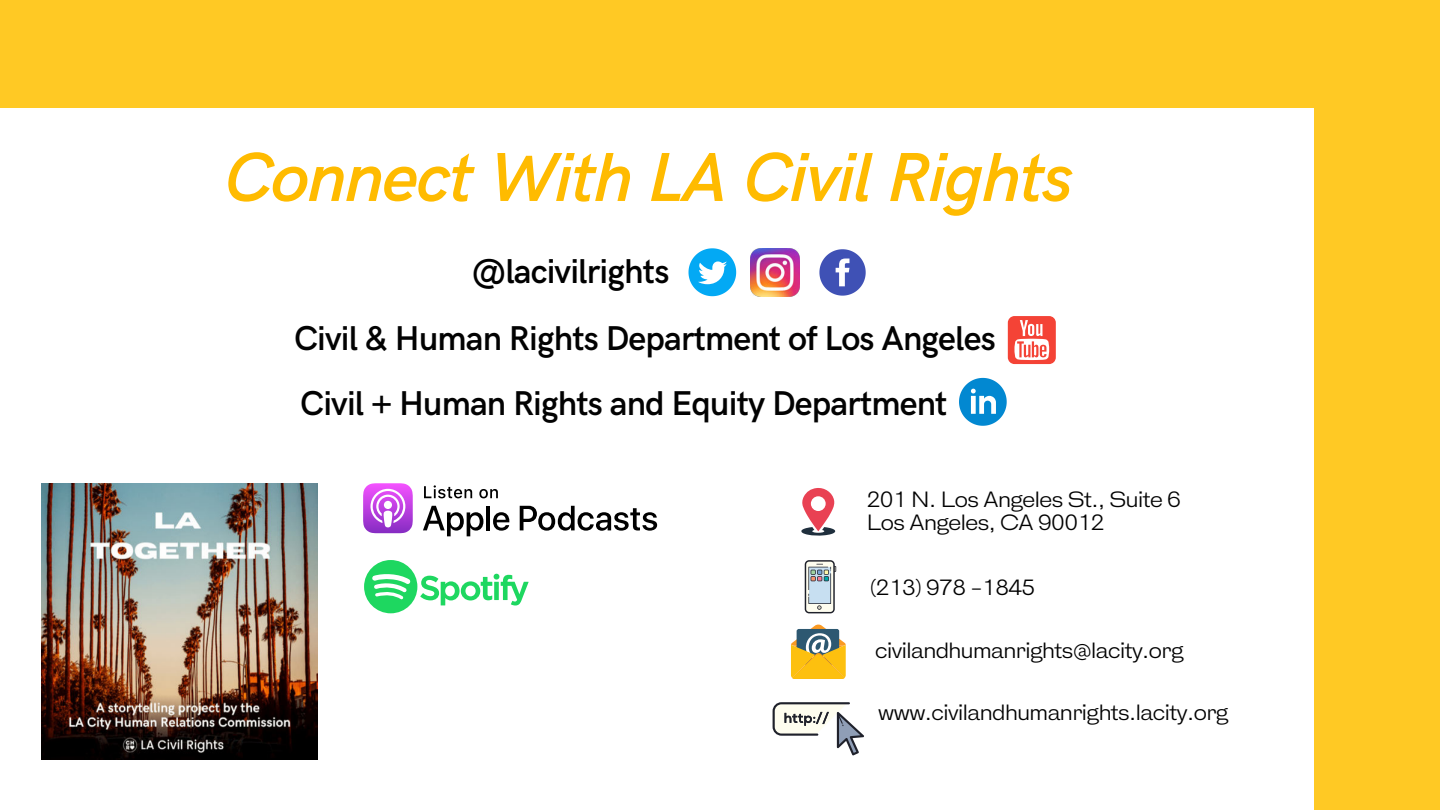
<style>
.page{position:relative;width:1440px;height:810px;background:#ffc924}
.page>*{position:absolute;margin:0;border:0;box-sizing:border-box;transform-origin:0 0}
.t1{font:italic 600 69.5px "HK Grotesk";letter-spacing:-.025em;color:#fb0}
.t2{font:600 34.6px "HK Grotesk";letter-spacing:-.025em;color:#000}
.t3{font:600 34.5px "HK Grotesk";letter-spacing:-.025em;color:#020202}
.t4{font:20.8px/22.5px "HK Gothic";letter-spacing:-.025em;color:#020202}
.t5{font:20.8px "HK Gothic";letter-spacing:-.025em;color:#000}
</style>
<div class="page">
<div style="left:0;top:109px;width:1314px;height:701px;background:#fff"></div>
<svg style="left:689px;top:248px;width:47px;height:48px"></svg>
<img style="left:751px;top:248px;width:48px;height:49px">
<svg style="left:819px;top:249px;width:47px;height:47px"></svg>
<svg style="left:424px;top:485px;width:48px;height:13px"></svg>
<svg style="left:479px;top:489px;width:19px;height:9px"></svg>
<svg style="left:423px;top:506px;width:60px;height:30px"></svg>
<hr style="left:486px;top:506px;width:4px;height:24px;background:#000">
<svg style="left:493px;top:512px;width:16px;height:19px"></svg>
<svg style="left:520px;top:506px;width:137px;height:25px"></svg>
<svg style="left:363px;top:483px;width:50px;height:50px"></svg>
<svg style="left:364px;top:560px;width:165px;height:53px"></svg>
<div style="left:1008px;top:316px;width:48px;height:48px;background:#f44336;border-radius:7px"></div>
<svg style="left:1014px;top:320px;width:35px;height:40px"></svg>
<svg style="left:959px;top:378px;width:48px;height:48px"></svg>
<svg style="left:805px;top:560px;width:31px;height:53px"></svg>
<svg style="left:791px;top:624px;width:55px;height:55px"></svg>
<svg style="left:773px;top:702px;width:91px;height:53px"></svg>
<svg style="left:801px;top:488px;width:34px;height:48px"></svg>
<img style="left:41px;top:483px;width:277px;height:276px">
<h1 class="t1" style="left:224px;top:125px;width:850px">Connect With LA Civil Rights</h1>
<h2 class="t2" style="left:472px;top:245px;width:199px">@lacivilrights</h2>
<h3 class="t3" style="left:294px;top:313px;width:703px">Civil &amp; Human Rights Department of Los Angeles</h3>
<h3 class="t3" style="left:300px;top:378px;width:649px">Civil + Human Rights and Equity Department</h3>
<p class="t4" style="left:867px;top:486px;width:316px">201 N. Los Angeles St., Suite 6<br>Los Angeles, CA 90012</p>
<p class="t5" style="left:870px;top:569px;width:167px">(213) 978 -1845</p>
<p class="t5" style="left:875px;top:632px;width:310px">civilandhumanrights@lacity.org</p>
<p class="t4" style="left:878px;top:699px;width:352px">www.civilandhumanrights.lacity.org</p>
</div>
